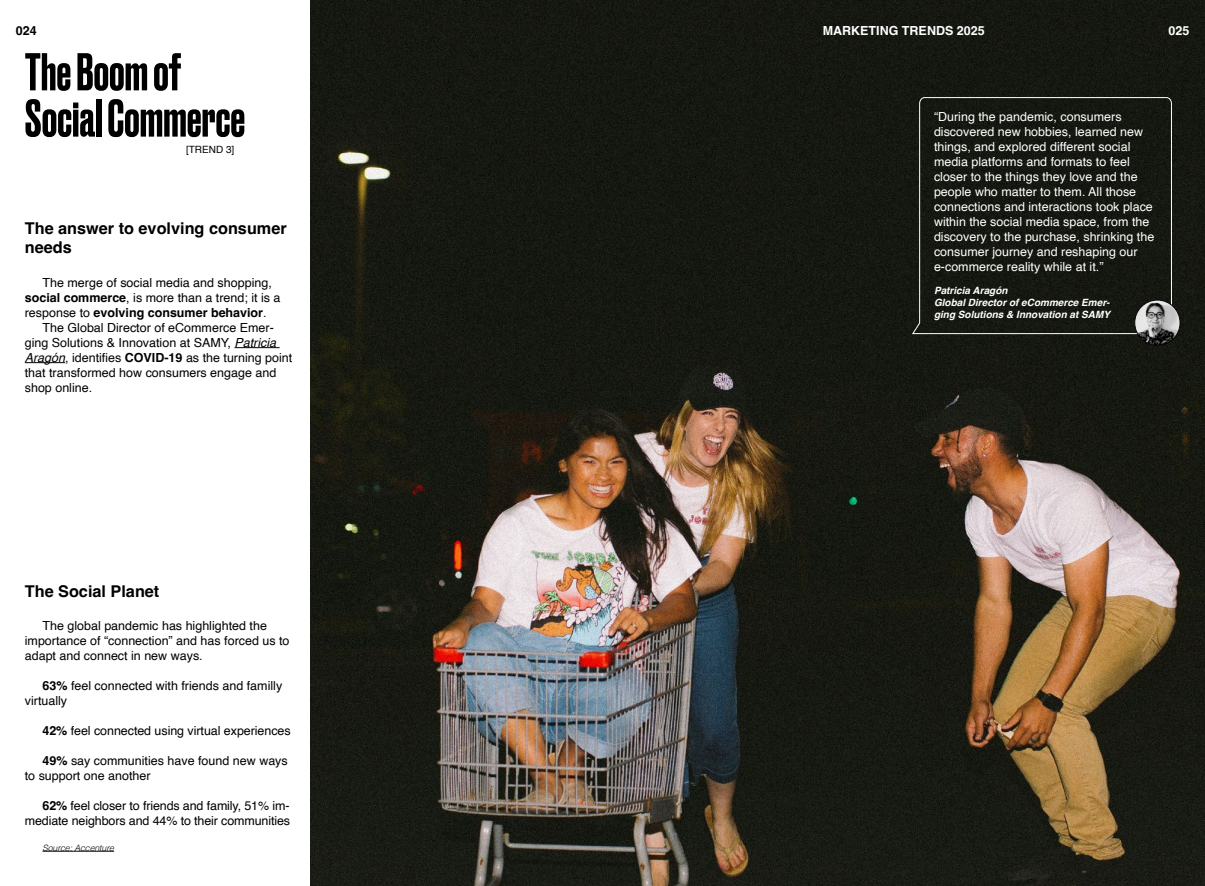
<style>
.page{position:relative;width:1205px;height:886px;background:#fff}
.page>*{position:absolute;margin:0;border:0;box-sizing:border-box;transform-origin:0 0}
.t1{font:500 50px/46.2px "Druk";color:#000}
.t2{font:700 16.25px/19.5px "Helvetica";color:#000}
.t3{font:12.5px/15px "Helvetica";color:#000}
.t4{font:12.5px/15px "Helvetica";color:#fff}
.t5{font:700 12.5px "Helvetica";color:#fff}
.t6{font:700 12.5px "Helvetica";color:#000}
.t7{font:italic 700 10px/12px "Helvetica";color:#fff}
.t8{font:10px "Helvetica";color:#000}
.t9{font:italic 300 8.75px "Helvetica";letter-spacing:-.01em;color:#000}
.s1{font-weight:700}
.s2{font-style:italic}
</style>
<div class="page">
<hr style="left:234px;top:347px;width:46px;height:1px;background:#000">
<hr style="left:25px;top:362px;width:40px;height:1px;background:#000">
<hr style="left:43px;top:851px;width:71px;height:1px;background:#000">
<img style="left:310px;top:0;width:895px;height:886px">
<div style="left:912px;top:97px;width:259px;height:237px;background:#151811"></div>
<img style="left:1134px;top:300px;width:46px;height:45px;border-radius:23px">
<div style="left:1134px;top:300px;width:46px;height:45px;border:1px solid #000;border-radius:50%"></div>
<p class="t6" style="left:16px;top:23px;width:22px">024</p>
<h1 class="t1" style="left:25px;top:46px;width:222px">The Boom of<br>Social Commerce</h1>
<p class="t8" style="left:186px;top:142px;width:50px">[TREND 3]</p>
<h2 class="t2" style="left:25px;top:220px;width:263px">The answer to evolving consumer needs</h2>
<p class="t3" style="left:25px;top:275px;width:257px;text-indent:18px">The merge of social media and shopping, <span class="s1">social commerce</span>, is more than a trend; it is a response to <span class="s1">evolving consumer behavior</span>.</p>
<p class="t3" style="left:25px;top:320px;width:269px;text-indent:18px">The Global Director of eCommerce Emer&shy;ging Solutions &amp; Innovation at SAMY, <span class="s2">Patricia Aragón</span>, identifies <span class="s1">COVID-19</span> as the turning point that transformed how consumers engage and shop online.</p>
<h2 class="t2" style="left:25px;top:583px;width:136px">The Social Planet</h2>
<p class="t3" style="left:25px;top:618px;width:266px;text-indent:18px">The global pandemic has highlighted the importance of “connection” and has forced us to adapt and connect in new ways.</p>
<p class="t3" style="left:25px;top:678px;width:259px;text-indent:18px"><span class="s1">63%</span> feel connected with friends and familly virtually</p>
<p class="t3" style="left:43px;top:723px;width:250px"><span class="s1">42%</span> feel connected using virtual experiences</p>
<p class="t3" style="left:25px;top:753px;width:264px;text-indent:18px"><span class="s1">49%</span> say communities have found new ways to support one another</p>
<p class="t3" style="left:25px;top:798px;width:267px;text-align:right"><span class="s1">62%</span> feel closer to friends and family, 51% im&shy;mediate neighbors and 44% to their communities</p>
<p class="t9" style="left:43px;top:840px;width:73px">Source: Accenture</p>
<p class="t5" style="left:823px;top:23px;width:163px">MARKETING TRENDS 2025</p>
<p class="t5" style="left:1168px;top:23px;width:22px">025</p>
<p class="t4" style="left:934px;top:109px;width:222px">“During the pandemic, consumers discovered new hobbies, learned new things, and explored different social media platforms and formats to feel closer to the things they love and the people who matter to them. All those connections and interactions took place within the social media space, from the discovery to the purchase, shrinking the consumer journey and reshaping our e-commerce reality while at it.”</p>
<p class="t7" style="left:934px;top:286px;width:178px">Patricia Aragón<br>Global Director of eCommerce Emer&shy;ging Solutions &amp; Innovation at SAMY</p>
</div>
